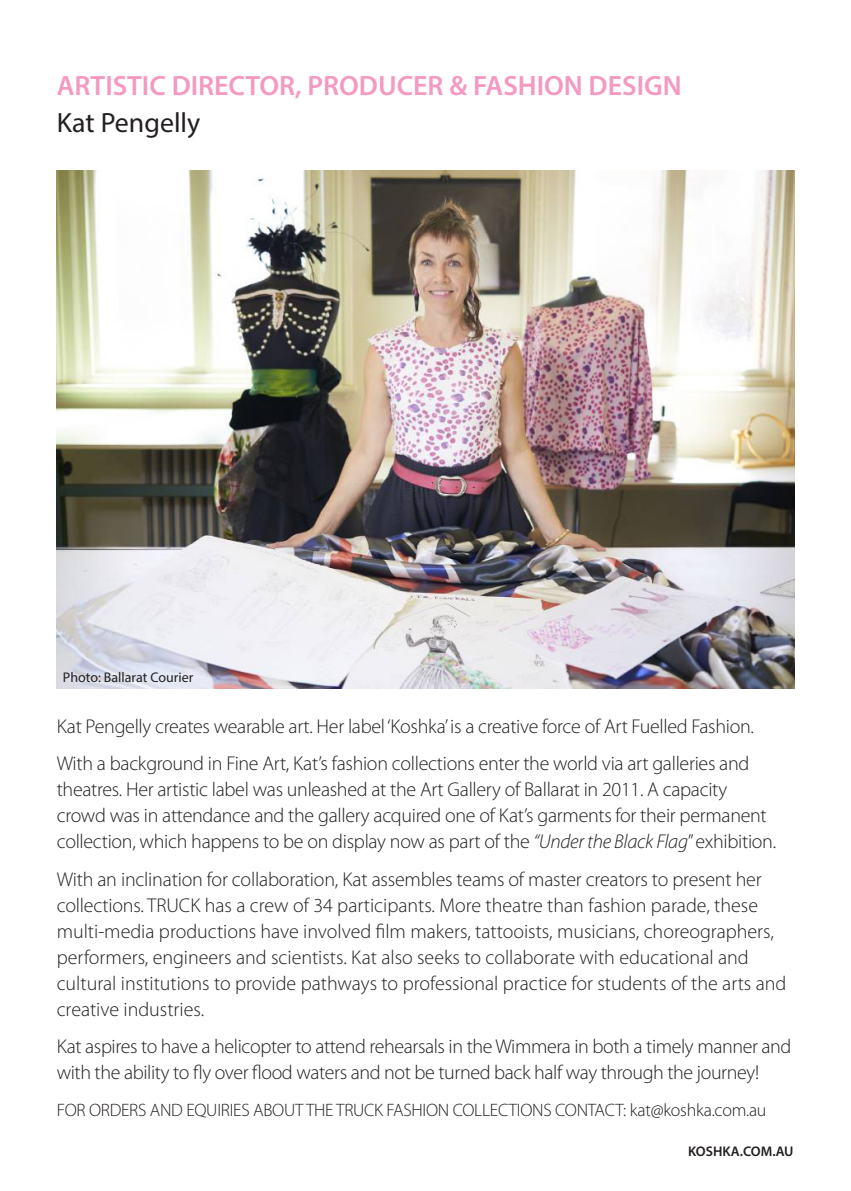
<style>
.page{position:relative;width:851px;height:1191px;background:#fff}
.page>*{position:absolute;margin:0;border:0;box-sizing:border-box;transform-origin:0 0}
.t1{font:600 28px "Myriad Pro";color:#f499c2}
.t2{font:27.8px "Myriad Pro";color:#231f20}
.t3{font:300 20px/26px "Myriad Pro";letter-spacing:-.015em;color:#231f20}
.t4{font:300 18px "Myriad Pro";letter-spacing:-.015em;color:#231f20}
.t5{font:14px "Myriad Pro";color:#231f20}
.t6{font:600 14px "Myriad Pro";color:#231f20}
.s1{font-style:italic}
</style>
<div class="page">
<img style="left:57px;top:170px;width:737px;height:518px">
<p class="t1" style="left:57px;top:67px;width:626px">ARTISTIC DIRECTOR, PRODUCER &amp; FASHION DESIGN</p>
<p class="t2" style="left:57px;top:106px;width:145px">Kat Pengelly</p>
<p class="t5" style="left:63px;top:668px;width:132px">Photo: Ballarat Courier</p>
<p class="t3" style="left:57px;top:713px;width:698px">Kat Pengelly creates wearable art. Her label ‘Koshka’ is a creative force of Art Fuelled Fashion.</p>
<p class="t3" style="left:57px;top:751px;width:720px">With a background in Fine Art, Kat’s fashion collections enter the world via art galleries and theatres. Her artistic label was unleashed at the Art Gallery of Ballarat in 2011. A capacity crowd was in attendance and the gallery acquired one of Kat’s garments for their permanent collection, which happens to be on display now as part of the <span class="s1">“Under the Black Flag</span>” exhibition.</p>
<p class="t3" style="left:57px;top:866px;width:731px">With an inclination for collaboration, Kat assembles teams of master creators to present her collections. TRUCK has a crew of 34 participants. More theatre than fashion parade, these multi-media productions have involved film makers, tattooists, musicians, choreographers, performers, engineers and scientists. Kat also seeks to collaborate with educational and cultural institutions to provide pathways to professional practice for students of the arts and creative industries.</p>
<p class="t3" style="left:57px;top:1033px;width:736px">Kat aspires to have a helicopter to attend rehearsals in the Wimmera in both a timely manner and with the ability to fly over flood waters and not be turned back half way through the journey!</p>
<p class="t4" style="left:57px;top:1100px;width:711px">FOR ORDERS AND EQUIRIES ABOUT THE TRUCK FASHION COLLECTIONS CONTACT: kat@koshka.com.au</p>
<p class="t6" style="left:688px;top:1142px;width:107px">KOSHKA.COM.AU</p>
</div>
